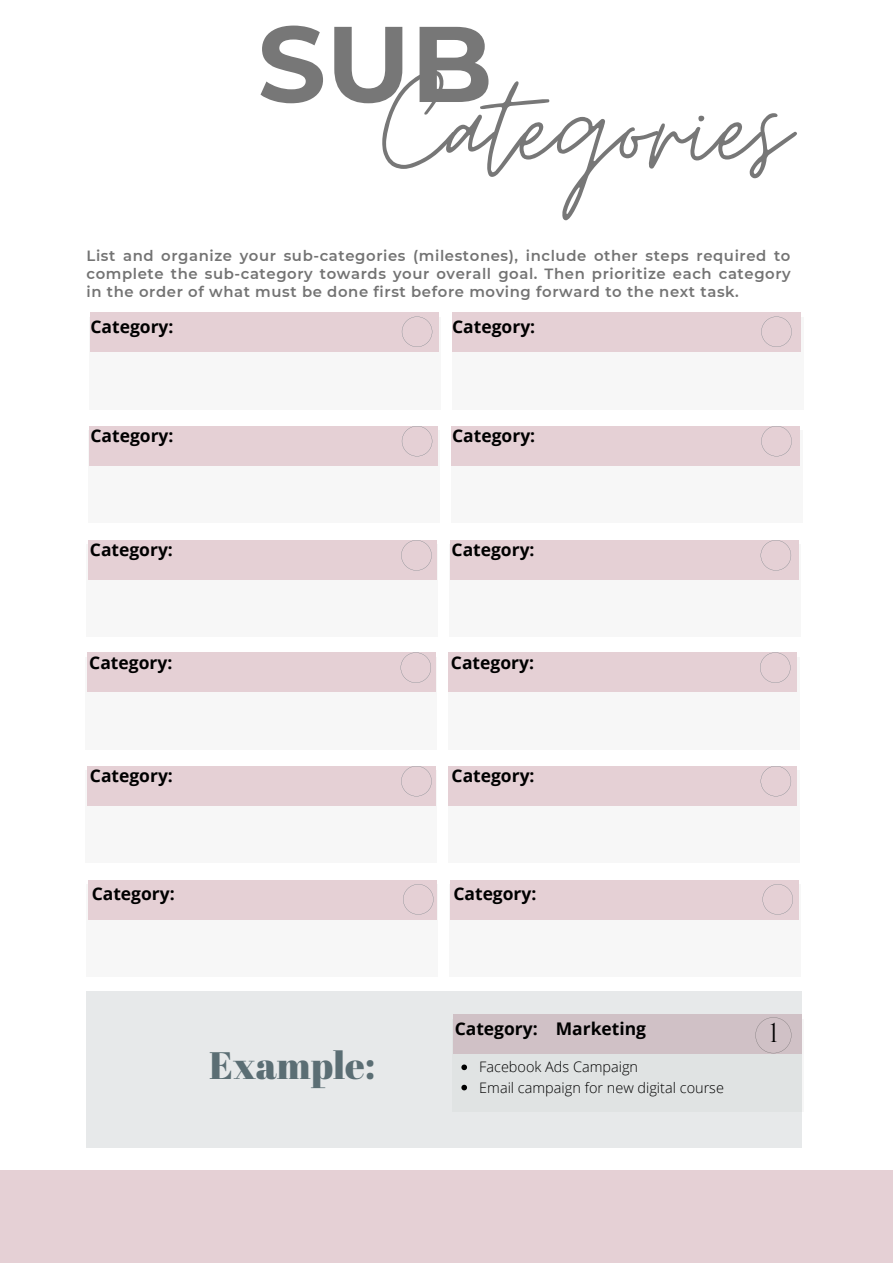
<style>
.page{position:relative;width:893px;height:1264px;background:#fff}
.page>*{position:absolute;margin:0;border:0;box-sizing:border-box;transform-origin:0 0}
.t1{font:153.3px "Moon Time";letter-spacing:.005em;color:#777}
.t2{font:38.25px "Abril Fatface";color:#5b6e74}
.t3{font:27px "Cinzel";color:#000}
.t4{font:700 17.4px "Open Sans";color:#000}
.t5{font:600 14.85px/18px "Montserrat";letter-spacing:.04em;color:#737373;text-align:justify}
.t6{font:300 14.4px/20.2px "Open Sans";color:#000}
</style>
<div class="page">
<div style="left:89px;top:316px;width:351px;height:93px;background:#f5f5f5"></div>
<div style="left:0;top:1170px;width:892px;height:92px;background:#e5d0d5"></div>
<div style="left:452px;top:316px;width:351px;height:93px;background:#f5f5f5"></div>
<div style="left:90px;top:312px;width:349px;height:39px;background:#e5d0d5"></div>
<div style="left:452px;top:312px;width:348px;height:39px;background:#e5d0d5"></div>
<div style="left:88px;top:430px;width:351px;height:93px;background:#f5f5f5"></div>
<div style="left:451px;top:430px;width:351px;height:93px;background:#f5f5f5"></div>
<div style="left:89px;top:426px;width:349px;height:39px;background:#e5d0d5"></div>
<div style="left:451px;top:426px;width:348px;height:39px;background:#e5d0d5"></div>
<div style="left:87px;top:544px;width:351px;height:93px;background:#f5f5f5"></div>
<div style="left:449px;top:544px;width:351px;height:93px;background:#f5f5f5"></div>
<div style="left:88px;top:540px;width:348px;height:39px;background:#e5d0d5"></div>
<div style="left:449px;top:540px;width:349px;height:39px;background:#e5d0d5"></div>
<div style="left:86px;top:656px;width:350px;height:93px;background:#f5f5f5"></div>
<div style="left:448px;top:656px;width:351px;height:93px;background:#f5f5f5"></div>
<div style="left:87px;top:652px;width:348px;height:39px;background:#e5d0d5"></div>
<div style="left:448px;top:652px;width:349px;height:39px;background:#e5d0d5"></div>
<div style="left:86px;top:770px;width:350px;height:93px;background:#f5f5f5"></div>
<div style="left:448px;top:770px;width:351px;height:93px;background:#f5f5f5"></div>
<div style="left:87px;top:766px;width:348px;height:39px;background:#e5d0d5"></div>
<div style="left:448px;top:766px;width:349px;height:39px;background:#e5d0d5"></div>
<div style="left:87px;top:884px;width:351px;height:93px;background:#f5f5f5"></div>
<div style="left:449px;top:884px;width:351px;height:93px;background:#f5f5f5"></div>
<div style="left:88px;top:880px;width:348px;height:39px;background:#e5d0d5"></div>
<div style="left:449px;top:880px;width:349px;height:39px;background:#e5d0d5"></div>
<svg style="left:87px;top:991px;width:714px;height:156px;background:#e3e3e4"></svg>
<svg style="left:402px;top:316px;width:30px;height:31px"></svg>
<svg style="left:761px;top:316px;width:30px;height:31px"></svg>
<svg style="left:402px;top:426px;width:30px;height:30px"></svg>
<svg style="left:761px;top:426px;width:30px;height:30px"></svg>
<svg style="left:401px;top:540px;width:30px;height:30px"></svg>
<svg style="left:760px;top:540px;width:31px;height:30px"></svg>
<svg style="left:400px;top:652px;width:31px;height:30px"></svg>
<svg style="left:760px;top:652px;width:30px;height:30px"></svg>
<svg style="left:401px;top:766px;width:30px;height:30px"></svg>
<svg style="left:760px;top:766px;width:31px;height:30px"></svg>
<svg style="left:403px;top:884px;width:30px;height:30px"></svg>
<svg style="left:762px;top:884px;width:30px;height:30px"></svg>
<svg style="left:755px;top:1017px;width:36px;height:36px"></svg>
<svg style="left:461px;top:1064px;width:6px;height:6px"></svg>
<svg style="left:461px;top:1084px;width:6px;height:6px"></svg>
<h1 class="t1" style="left:257px;top:36px;width:533px"><sup>SUB</sup>Categories</h1>
<p class="t5" style="left:87px;top:247px;width:705px">List and organize your sub-categories (milestones), include other steps required to complete the sub-category towards your overall goal. Then prioritize each category in the order of what must be done first before moving forward to the next task.</p>
<p class="t4" style="left:90px;top:314px;width:84px">Category:</p>
<p class="t4" style="left:452px;top:314px;width:84px">Category:</p>
<p class="t4" style="left:90px;top:423px;width:84px">Category:</p>
<p class="t4" style="left:452px;top:423px;width:84px">Category:</p>
<p class="t4" style="left:90px;top:538px;width:84px">Category:</p>
<p class="t4" style="left:451px;top:538px;width:84px">Category:</p>
<p class="t4" style="left:89px;top:650px;width:84px">Category:</p>
<p class="t4" style="left:451px;top:650px;width:84px">Category:</p>
<p class="t4" style="left:90px;top:763px;width:84px">Category:</p>
<p class="t4" style="left:451px;top:763px;width:84px">Category:</p>
<p class="t4" style="left:92px;top:881px;width:84px">Category:</p>
<p class="t4" style="left:453px;top:881px;width:84px">Category:</p>
<h2 class="t2" style="left:209px;top:1038px;width:167px">Example:</h2>
<p class="t4" style="left:454px;top:1016px;width:193px">Category: Marketing</p>
<p class="t6" style="left:479px;top:1056px;width:246px">Facebook Ads Campaign<br>Email campaign for new digital course</p>
<h3 class="t3" style="left:769px;top:1015px;width:11px">1</h3>
</div>
